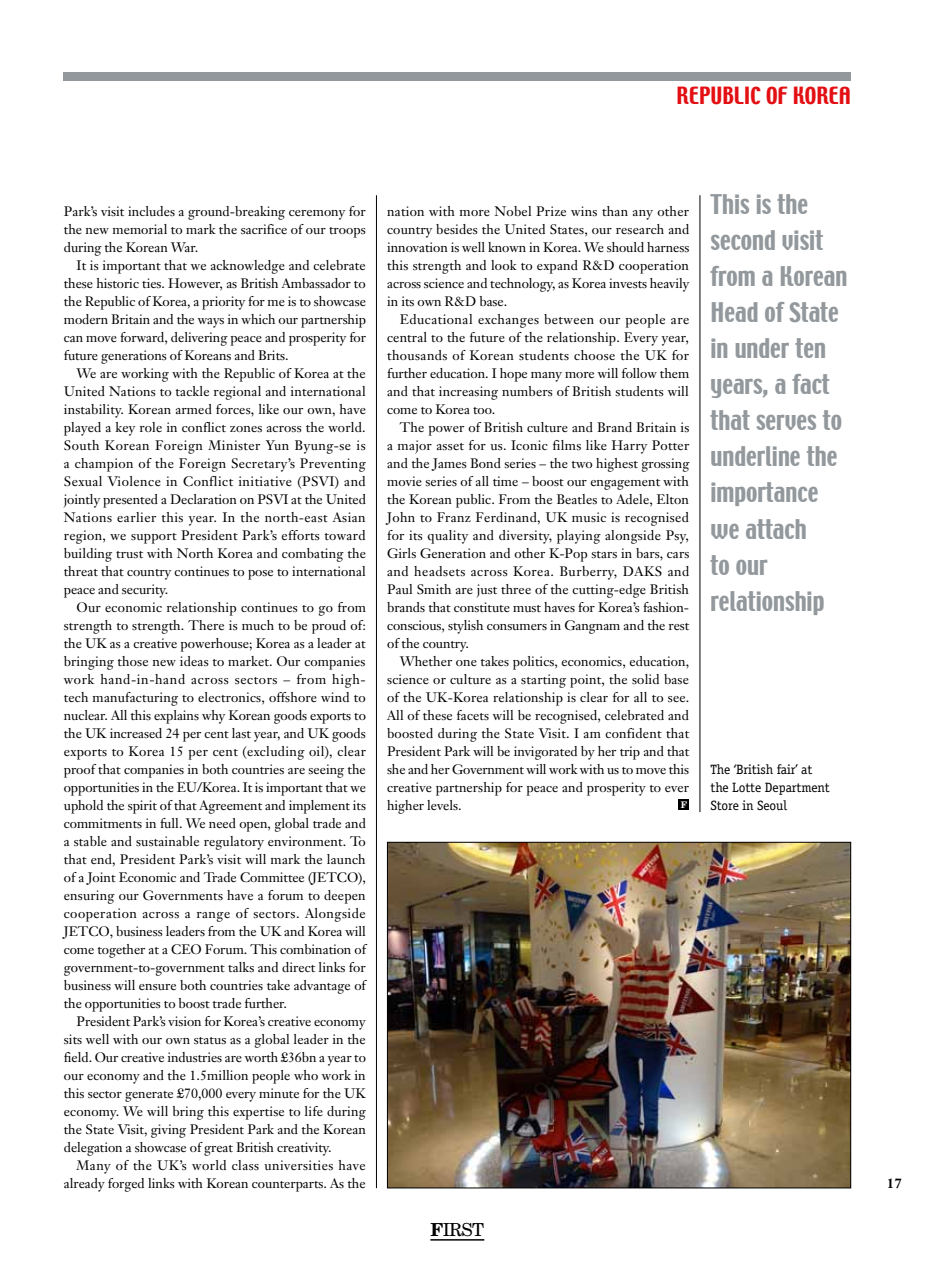
<style>
.page{position:relative;width:936px;height:1263px;background:#fff}
.page>*{position:absolute;margin:0;border:0;box-sizing:border-box;transform-origin:0 0}
.t1{font:24px/36px "Techno";color:#92989c}
.t2{font:21px "Techno";color:#e30f13}
.t3{font:18px "New Century Schlbk";color:#000}
.t4{font:13.5px/18px "Janson Text";letter-spacing:-.005em;color:#000;text-align:justify}
.t5{font:13.5px/18px "Officina Serif";letter-spacing:-.005em;color:#000}
.t6{font:700 13.5px "Janson Text";color:#000}
.t7{font:700 9px "New Century Schlbk";color:#fff}
.s1{font-weight:700}
</style>
<div class="page">
<hr style="left:376px;top:195px;width:1px;height:993px;background:#000">
<hr style="left:699px;top:195px;width:1px;height:617px;background:#000">
<div style="left:64px;top:72px;width:786px;height:9px;background:#92989c"></div>
<div style="left:678px;top:799px;width:11px;height:11px;background:#000"></div>
<hr style="left:430px;top:1239px;width:54px;height:1px;background:#000">
<img style="left:389px;top:844px;width:459px;height:342px">
<div style="left:387px;top:842px;width:463px;height:346px;border:1px solid #000"></div>
<h2 class="t2" style="left:676px;top:81px;width:176px">REPUBLIC OF KOREA</h2>
<p class="t4" style="left:64px;top:202px;width:303px">Park’s visit includes a ground-breaking ceremony for the new memorial to mark the sacrifice of our troops during the Korean War.</p>
<p class="t4" style="left:64px;top:256px;width:304px;text-indent:13px">It is important that we acknowledge and celebrate these historic ties. However, as British Ambassador to the Republic of Korea, a priority for me is to showcase modern Britain and the ways in which our partnership can move forward, delivering peace and prosperity for future generations of Koreans and Brits.</p>
<p class="t4" style="left:64px;top:364px;width:304px;text-indent:13px">We are working with the Republic of Korea at the United Nations to tackle regional and international instability. Korean armed forces, like our own, have played a key role in conflict zones across the world.<br>South Korean Foreign Minister Yun Byung-se is a champion of the Foreign Secretary’s Preventing Sexual Violence in Conflict initiative (PSVI) and jointly presented a Declaration on PSVI at the United Nations earlier this year. In the north-east Asian region, we support President Park’s efforts toward building trust with North Korea and combating the threat that country continues to pose to international peace and security.</p>
<p class="t4" style="left:64px;top:598px;width:304px;text-indent:13px">Our economic relationship continues to go from strength to strength. There is much to be proud of: the UK as a creative powerhouse; Korea as a leader at bringing those new ideas to market. Our companies work hand-in-hand across sectors – from high&shy;tech manufacturing to electronics, offshore wind to nuclear. All this explains why Korean goods exports to the UK increased 24 per cent last year, and UK goods exports to Korea 15 per cent (excluding oil), clear proof that companies in both countries are seeing the opportunities in the EU/Korea. It is important that we uphold the spirit of that Agreement and implement its commitments in full. We need open, global trade and a stable and sustainable regulatory environment. To that end, President Park’s visit will mark the launch of a Joint Economic and Trade Committee (JETCO), ensuring our Governments have a forum to deepen cooperation across a range of sectors. Alongside JETCO, business leaders from the UK and Korea will come together at a CEO Forum. This combination of government-to-government talks and direct links for business will ensure both countries take advantage of the opportunities to boost trade further.</p>
<p class="t4" style="left:64px;top:1012px;width:303px;text-indent:13px">President Park’s vision for Korea’s creative economy sits well with our own status as a global leader in the field. Our creative industries are worth £36bn a year to our economy and the 1.5million people who work in this sector generate £70,000 every minute for the UK economy. We will bring this expertise to life during the State Visit, giving President Park and the Korean delegation a showcase of great British creativity.</p>
<p class="t4" style="left:64px;top:1156px;width:303px;text-align:right">Many of the UK’s world class universities have already forged links with Korean counterparts. As the</p>
<p class="t4" style="left:387px;top:202px;width:304px">nation with more Nobel Prize wins than any other country besides the United States, our research and innovation is well known in Korea. We should harness this strength and look to expand R&amp;D cooperation across science and technology, as Korea invests heavily in its own R&amp;D base.</p>
<p class="t4" style="left:387px;top:310px;width:304px;text-indent:13px">Educational exchanges between our people are central to the future of the relationship. Every year, thousands of Korean students choose the UK for further education. I hope many more will follow them and that increasing numbers of British students will come to Korea too.</p>
<p class="t4" style="left:387px;top:418px;width:304px;text-indent:13px">The power of British culture and Brand Britain is a major asset for us. Iconic films like Harry Potter and the James Bond series – the two highest grossing movie series of all time – boost our engagement with the Korean public. From the Beatles to Adele, Elton John to Franz Ferdinand, UK music is recognised for its quality and diversity, playing alongside Psy, Girls Generation and other K-Pop stars in bars, cars and headsets across Korea. Burberry, DAKS and Paul Smith are just three of the cutting-edge British brands that constitute must haves for Korea’s fashion&shy;conscious, stylish consumers in Gangnam and the rest of the country.</p>
<p class="t4" style="left:387px;top:652px;width:304px;text-indent:13px">Whether one takes politics, economics, education, science or culture as a starting point, the solid base of the UK-Korea relationship is clear for all to see.<br>All of these facets will be recognised, celebrated and boosted during the State Visit. I am confident that President Park will be invigorated by her trip and that she and her Government will work with us to move this creative partnership for peace and prosperity to ever higher levels.</p>
<p class="t7" style="left:680px;top:799px;width:8px">F</p>
<h3 class="t3" style="left:430px;top:1218px;width:55px"><span class="s1">F</span>IRST</h3>
<h1 class="t1" style="left:710px;top:188px;width:138px">This is the second visit from a Korean<br>Head of State in under ten years, a fact that serves to underline the importance we attach<br>to our relationship</h1>
<p class="t5" style="left:710px;top:760px;width:121px">The ‘British fair’ at the Lotte Department<br>Store in Seoul</p>
<p class="t6" style="left:886px;top:1174px;width:17px">17</p>
</div>
